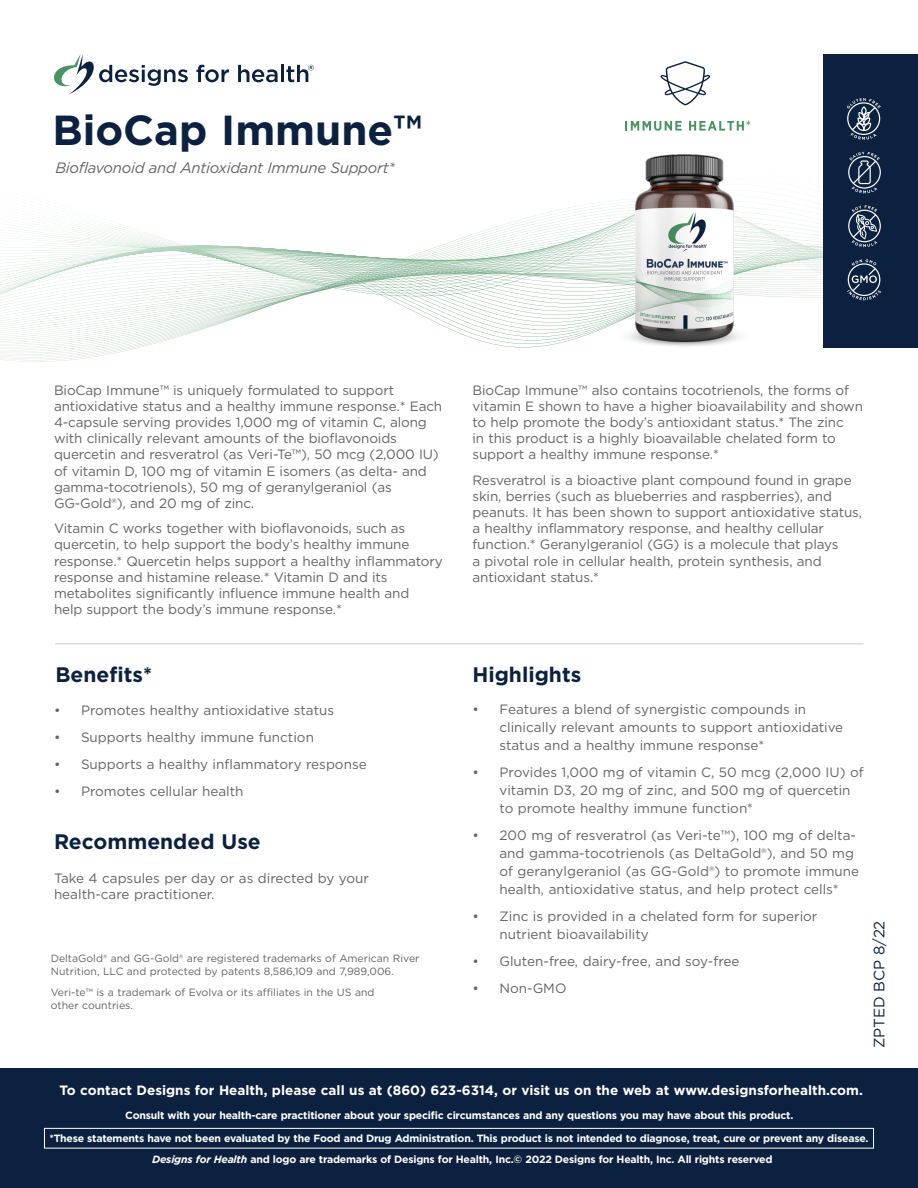
<style>
.page{position:relative;width:918px;height:1188px;background:#fff}
.page>*{position:absolute;margin:0;border:0;box-sizing:border-box;transform-origin:0 0}
.t1{font:700 42px "Gotham";color:#0b213f}
.t2{font:700 21px "Gotham";color:#0b213f}
.t3{font:italic 15px "Gotham";letter-spacing:-.02em;color:#636366}
.t4{font:15px "Gotham";color:#0b213f}
.t5{font:13.5px/16.2px "Gotham";letter-spacing:-.01em;color:#636366}
.t6{font:700 13.5px "Gotham";color:#fff}
.t7{font:700 10.5px "Gotham";letter-spacing:-.02em;color:#fff}
.t8{font:10.5px/12.6px "Gotham";color:#636366}
.s1{font-style:italic}
</style>
<div class="page">
<svg style="left:0;top:348px;width:137px;height:14px;fill:#f6f9f7"></svg>
<svg style="left:0;top:221px;width:824px;height:127px"></svg>
<svg style="left:54px;top:54px;width:134px;height:40px"></svg>
<svg style="left:196px;top:65px;width:33px;height:17px"></svg>
<svg style="left:238px;top:65px;width:40px;height:17px"></svg>
<hr style="left:281px;top:65px;width:3px;height:17px;background:#0b213f">
<svg style="left:286px;top:65px;width:28px;height:17px"></svg>
<div style="left:824px;top:54px;width:94px;height:294px;background:#0b213f"></div>
<hr style="left:55px;top:643px;width:809px;height:2px;background:#dcdddf">
<div style="left:0;top:1068px;width:918px;height:120px;background:#0b213f"></div>
<div style="left:44px;top:1128px;width:830px;height:21px;border:1px solid #fff"></div>
<svg style="left:625px;top:121px;width:57px;height:6px"></svg>
<svg style="left:660px;top:61px;width:51px;height:44px"></svg>
<img style="left:564px;top:127px;width:215px;height:221px">
<svg style="left:153px;top:152px;width:728px;height:183px"></svg>
<svg style="left:847px;top:98px;width:34px;height:42px"></svg>
<svg style="left:689px;top:121px;width:61px;height:10px"></svg>
<p class="t1" style="left:52px;top:102px;width:371px">BioCap Immune™</p>
<p class="t3" style="left:56px;top:159px;width:341px">Bioflavonoid and Antioxidant Immune Support*</p>
<p class="t5" style="left:54px;top:381px;width:390px">BioCap Immune™ is uniquely formulated to support antioxidative status and a healthy immune response.* Each 4‑capsule serving provides 1,000 mg of vitamin C, along with clinically relevant amounts of the bioflavonoids quercetin and resveratrol (as Veri‑Te™), 50 mcg (2,000 IU) of vitamin D, 100 mg of vitamin E isomers (as delta‑ and gamma‑tocotrienols), 50 mg of geranylgeraniol (as GG‑Gold®), and 20 mg of zinc.</p>
<p class="t5" style="left:54px;top:520px;width:390px">Vitamin C works together with bioflavonoids, such as quercetin, to help support the body’s healthy immune response.* Quercetin helps support a healthy inflammatory response and histamine release.* Vitamin D and its metabolites significantly influence immune health and<br>help support the body’s immune response.*</p>
<p class="t5" style="left:472px;top:381px;width:392px">BioCap Immune™ also contains tocotrienols, the forms of vitamin E shown to have a higher bioavailability and shown to help promote the body’s antioxidant status.* The zinc<br>in this product is a highly bioavailable chelated form to support a healthy immune response.*</p>
<p class="t5" style="left:472px;top:471px;width:391px">Resveratrol is a bioactive plant compound found in grape skin, berries (such as blueberries and raspberries), and peanuts. It has been shown to support antioxidative status, a healthy inflammatory response, and healthy cellular function.* Geranylgeraniol (GG) is a molecule that plays<br>a pivotal role in cellular health, protein synthesis, and antioxidant status.*</p>
<p class="t2" style="left:56px;top:661px;width:98px">Benefits*</p>
<p class="t2" style="left:472px;top:661px;width:110px">Highlights</p>
<p class="t5" style="left:54px;top:702px;width:282px">• Promotes healthy antioxidative status</p>
<p class="t5" style="left:54px;top:729px;width:262px">• Supports healthy immune function</p>
<p class="t5" style="left:54px;top:756px;width:314px">• Supports a healthy inflammatory response</p>
<p class="t5" style="left:54px;top:783px;width:191px">• Promotes cellular health</p>
<p class="t2" style="left:54px;top:828px;width:208px">Recommended Use</p>
<p class="t5" style="left:54px;top:870px;width:317px">Take 4 capsules per day or as directed by your health‑care practitioner.</p>
<p class="t8" style="left:51px;top:952px;width:370px">DeltaGold® and GG‑Gold® are registered trademarks of American River<br>Nutrition, LLC and protected by patents 8,586,109 and 7,989,006.</p>
<p class="t8" style="left:51px;top:986px;width:325px">Veri‑te™ is a trademark of Evolva or its affiliates in the US and other countries.</p>
<p class="t5" style="left:500px;top:700px;width:345px;line-height:18px;text-indent:-27px">• Features a blend of synergistic compounds in clinically relevant amounts to support antioxidative status and a healthy immune response*</p>
<p class="t5" style="left:500px;top:763px;width:366px;line-height:18px;text-indent:-27px">• Provides 1,000 mg of vitamin C, 50 mcg (2,000 IU) of vitamin D3, 20 mg of zinc, and 500 mg of quercetin to promote healthy immune function*</p>
<p class="t5" style="left:500px;top:826px;width:361px;line-height:18px;text-indent:-27px">• 200 mg of resveratrol (as Veri‑te™), 100 mg of delta‑ and gamma‑tocotrienols (as DeltaGold®), and 50 mg of geranylgeraniol (as GG‑Gold®) to promote immune health, antioxidative status, and help protect cells*</p>
<p class="t5" style="left:500px;top:907px;width:319px;line-height:18px;text-indent:-27px">• Zinc is provided in a chelated form for superior nutrient bioavailability</p>
<p class="t5" style="left:472px;top:953px;width:269px">• Gluten‑free, dairy‑free, and soy‑free</p>
<p class="t5" style="left:472px;top:980px;width:95px">• Non‑GMO</p>
<p class="t4" style="left:870px;top:1048px;width:129px;rotate:-90deg">ZPTED BCP 8/22</p>
<p class="t6" style="left:60px;top:1081px;width:805px">To contact Designs for Health, please call us at (860) 623‑6314, or visit us on the web at www.designsforhealth.com.</p>
<p class="t7" style="left:125px;top:1109px;width:670px">Consult with your health‑care practitioner about your specific circumstances and any questions you may have about this product.</p>
<p class="t7" style="left:49px;top:1132px;width:821px">*These statements have not been evaluated by the Food and Drug Administration. This product is not intended to diagnose, treat, cure or prevent any disease.</p>
<p class="t7" style="left:152px;top:1153px;width:622px"><span class="s1">Designs for Health</span> and logo are trademarks of Designs for Health, Inc.© 2022 Designs for Health, Inc. All rights reserved</p>
</div>
